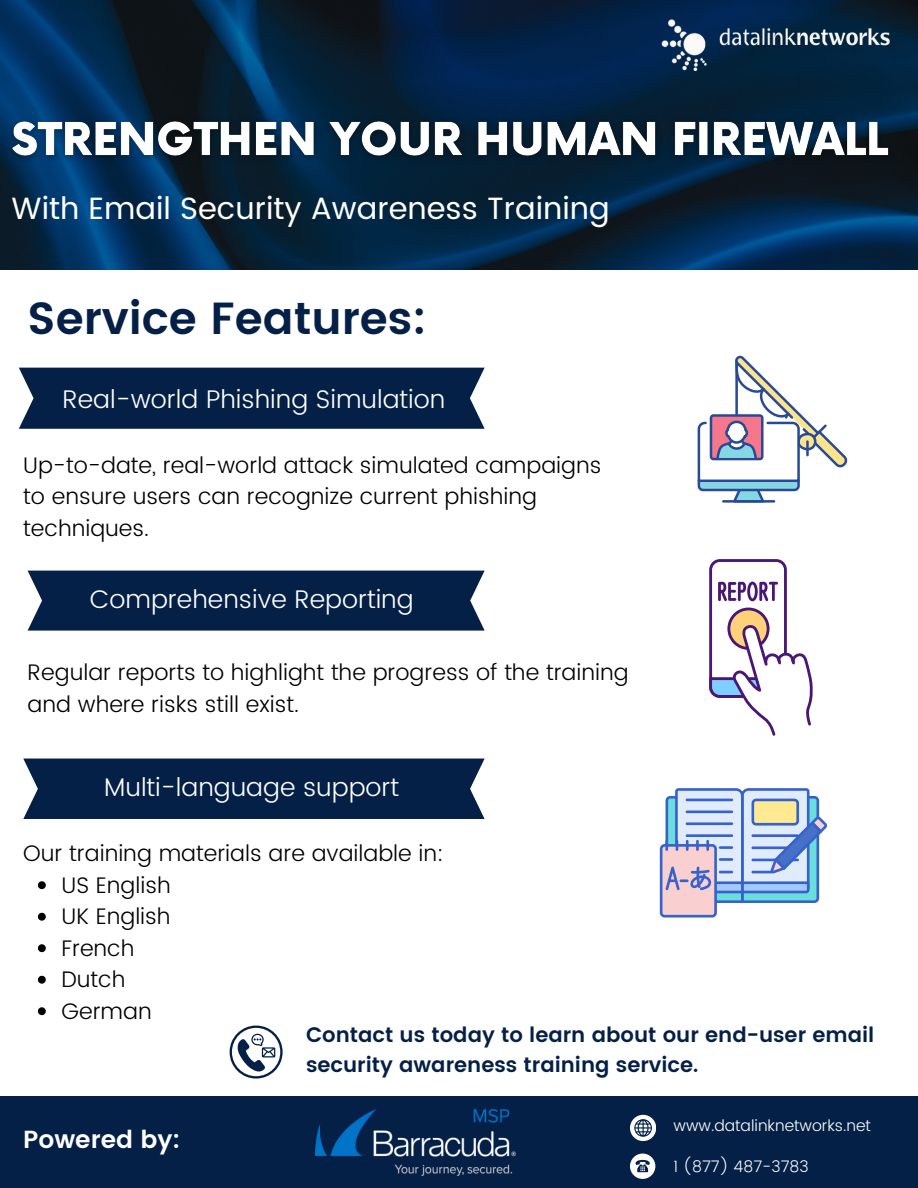
<style>
.page{position:relative;width:918px;height:1188px;background:#fff}
.page>*{position:absolute;margin:0;border:0;box-sizing:border-box;transform-origin:0 0}
.t1{font:600 45px "Poppins";color:#042047}
.t2{font:30.75px "Poppins";color:#fff}
.t3{font:300 25.5px "Poppins";color:#fff}
.t4{font:600 24.75px "Poppins";color:#fff}
.t5{font:300 22.5px/31.5px "Poppins";color:#000}
.t6{font:600 21px/29.2px "Poppins";color:#042047}
.t7{font:300 15.75px "Poppins";color:#fefefe}
</style>
<div class="page">
<img style="left:0;top:0;width:918px;height:270px">
<img style="left:655px;top:13px;width:247px;height:58px">
<div style="left:0;top:1096px;width:918px;height:92px;background:#042047"></div>
<img style="left:315px;top:1110px;width:200px;height:65px">
<svg style="left:630px;top:1115px;width:26px;height:26px"></svg>
<div style="left:630px;top:1154px;width:25px;height:25px;background:#fff;border-radius:50%"></div>
<svg style="left:636px;top:1160px;width:14px;height:12px"></svg>
<div style="left:19px;top:368px;width:466px;height:61px;background:#042047"></div>
<svg style="left:230px;top:1026px;width:52px;height:52px"></svg>
<div style="left:28px;top:571px;width:456px;height:60px;background:#042047"></div>
<div style="left:23px;top:759px;width:462px;height:60px;background:#042047"></div>
<svg style="left:698px;top:355px;width:149px;height:148px"></svg>
<svg style="left:709px;top:559px;width:104px;height:177px"></svg>
<svg style="left:660px;top:788px;width:167px;height:130px;background:#b5c5e3"></svg>
<img style="left:0;top:111px;width:899px;height:59px">
<svg style="left:38px;top:881px;width:8px;height:8px"></svg>
<svg style="left:38px;top:913px;width:8px;height:8px"></svg>
<svg style="left:38px;top:944px;width:8px;height:8px"></svg>
<svg style="left:38px;top:976px;width:8px;height:8px"></svg>
<svg style="left:38px;top:1007px;width:8px;height:8px"></svg>
<p class="t2" style="left:12px;top:191px;width:600px">With Email Security Awareness Training</p>
<p class="t1" style="left:28px;top:292px;width:400px">Service Features:</p>
<p class="t3" style="left:63px;top:384px;width:384px">Real-world Phishing Simulation</p>
<p class="t5" style="left:23px;top:449px;width:580px">Up-to-date, real-world attack simulated campaigns to ensure users can recognize current phishing techniques.</p>
<p class="t3" style="left:90px;top:584px;width:325px">Comprehensive Reporting</p>
<p class="t5" style="left:28px;top:657px;width:603px">Regular reports to highlight the progress of the training and where risks still exist.</p>
<p class="t3" style="left:104px;top:772px;width:296px">Multi-language support</p>
<p class="t5" style="left:23px;top:838px;width:422px">Our training materials are available in:</p>
<p class="t5" style="left:62px;top:869px;width:111px">US English</p>
<p class="t5" style="left:62px;top:901px;width:111px">UK English</p>
<p class="t5" style="left:62px;top:932px;width:74px">French</p>
<p class="t5" style="left:62px;top:964px;width:65px">Dutch</p>
<p class="t5" style="left:62px;top:995px;width:92px">German</p>
<p class="t4" style="left:23px;top:1125px;width:159px">Powered by:</p>
<p class="t6" style="left:306px;top:1021px;width:570px">Contact us today to learn about our end-user email security awareness training service.</p>
<p class="t7" style="left:674px;top:1116px;width:199px">www.datalinknetworks.net</p>
<p class="t7" style="left:674px;top:1157px;width:137px">1 (877) 487-3783</p>
</div>
